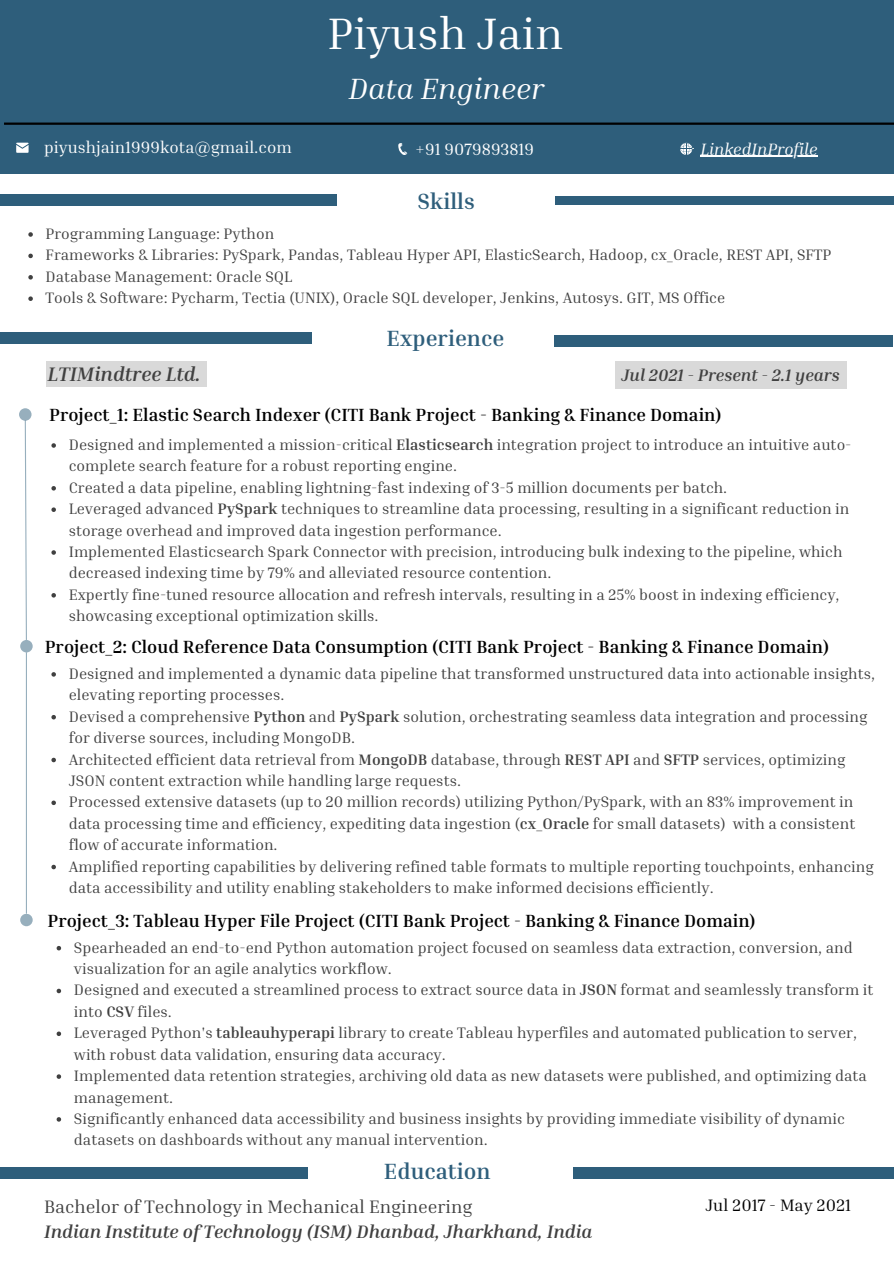
<style>
.page{position:relative;width:894px;height:1264px;background:#fff}
.page>*{position:absolute;margin:0;border:0;box-sizing:border-box;transform-origin:0 0}
.t1{font:45px "Inria Serif";color:#fff}
.t2{font:italic 30px "Inria Serif";color:#fff}
.t3{font:700 22.5px "Inria Serif";color:#2e5e7b}
.t4{font:italic 700 19.95px "Inria Serif";color:#404040}
.t5{font:italic 700 18.45px "Inria Serif";color:#404040}
.t6{font:18.45px "Inria Serif";color:#404040}
.t7{font:700 18px "Inria Serif";color:#000}
.t8{font:italic 700 16.95px "Inria Serif";color:#404040}
.t9{font:16.95px "Inria Serif";color:#000}
.t10{font:16.8px "Inria Serif";color:#fff}
.t11{font:italic 16.8px "Inria Serif";color:#fff}
.t12{font:15.45px/21.5px "Inria Serif";color:#404040}
.s1{font-weight:700}
</style>
<div class="page">
<div style="left:0;top:0;width:893px;height:174px;background:#2e5e7b"></div>
<hr style="left:4px;top:122px;width:889px;height:3px;background:#000">
<svg style="left:398px;top:143px;width:9px;height:12px"></svg>
<svg style="left:16px;top:143px;width:13px;height:10px"></svg>
<svg style="left:680px;top:143px;width:12px;height:12px"></svg>
<hr style="left:700px;top:156px;width:117px;height:1px;background:#fff">
<svg style="left:24px;top:421px;width:3px;height:219px"></svg>
<hr style="left:26px;top:652px;width:1px;height:261px;background:#2e5e7b">
<svg style="left:19px;top:408px;width:13px;height:13px"></svg>
<div style="left:0;top:332px;width:311px;height:12px;background:#2e5e7b"></div>
<div style="left:554px;top:335px;width:338px;height:12px;background:#2e5e7b"></div>
<div style="left:46px;top:361px;width:160px;height:25px;background:#d9d9d9"></div>
<svg style="left:51px;top:443px;width:5px;height:5px"></svg>
<svg style="left:51px;top:486px;width:5px;height:4px"></svg>
<svg style="left:51px;top:507px;width:5px;height:5px"></svg>
<svg style="left:51px;top:550px;width:5px;height:4px"></svg>
<svg style="left:51px;top:593px;width:5px;height:4px"></svg>
<div style="left:614px;top:361px;width:232px;height:27px;background:#d9d9d9"></div>
<svg style="left:20px;top:640px;width:13px;height:12px"></svg>
<svg style="left:20px;top:913px;width:13px;height:13px"></svg>
<div style="left:0;top:195px;width:336px;height:11px;background:#2e5e7b"></div>
<div style="left:555px;top:196px;width:338px;height:9px;background:#2e5e7b"></div>
<svg style="left:28px;top:232px;width:5px;height:5px"></svg>
<svg style="left:28px;top:254px;width:5px;height:4px"></svg>
<svg style="left:28px;top:275px;width:5px;height:4px"></svg>
<svg style="left:28px;top:296px;width:5px;height:5px"></svg>
<svg style="left:51px;top:672px;width:5px;height:4px"></svg>
<svg style="left:51px;top:715px;width:5px;height:4px"></svg>
<svg style="left:51px;top:757px;width:5px;height:5px"></svg>
<svg style="left:51px;top:800px;width:5px;height:5px"></svg>
<svg style="left:51px;top:864px;width:5px;height:5px"></svg>
<svg style="left:57px;top:946px;width:4px;height:4px"></svg>
<svg style="left:57px;top:988px;width:4px;height:5px"></svg>
<svg style="left:57px;top:1031px;width:4px;height:5px"></svg>
<svg style="left:57px;top:1074px;width:4px;height:4px"></svg>
<svg style="left:57px;top:1117px;width:4px;height:4px"></svg>
<div style="left:0;top:1167px;width:307px;height:11px;background:#2e5e7b"></div>
<div style="left:573px;top:1167px;width:320px;height:11px;background:#2e5e7b"></div>
<p class="t1" style="left:327px;top:6px;width:237px">Piyush Jain</p>
<p class="t2" style="left:348px;top:70px;width:197px">Data Engineer</p>
<p class="t10" style="left:44px;top:137px;width:249px">piyushjain1999kota@gmail.com</p>
<p class="t10" style="left:415px;top:138px;width:120px">+91 9079893819</p>
<p class="t11" style="left:700px;top:138px;width:119px">LinkedInProfile</p>
<p class="t3" style="left:417px;top:187px;width:59px">Skills</p>
<p class="t12" style="left:46px;top:222px;width:230px">Programming Language: Python</p>
<p class="t12" style="left:46px;top:244px;width:787px">Frameworks &amp; Libraries: PySpark, Pandas, Tableau Hyper API, ElasticSearch, Hadoop, cx_Oracle, REST API, SFTP</p>
<p class="t12" style="left:46px;top:265px;width:248px">Database Management: Oracle SQL</p>
<p class="t12" style="left:46px;top:287px;width:680px">Tools &amp; Software: Pycharm, Tectia (UNIX), Oracle SQL developer, Jenkins, Autosys. GIT, MS Office</p>
<p class="t4" style="left:48px;top:361px;width:155px">LTIMindtree Ltd.</p>
<p class="t3" style="left:386px;top:324px;width:119px">Experience</p>
<p class="t8" style="left:621px;top:364px;width:219px">Jul 2021 - Present - 2.1 years</p>
<p class="t7" style="left:49px;top:403px;width:673px">Project_1: Elastic Search Indexer (CITI Bank Project - Banking &amp; Finance Domain)</p>
<p class="t12" style="left:69px;top:433px;width:784px">Designed and implemented a mission-critical <span class="s1">Elasticsearch</span> integration project to introduce an intuitive auto&shy;complete search feature for a robust reporting engine.</p>
<p class="t12" style="left:69px;top:476px;width:659px">Created a data pipeline, enabling lightning-fast indexing of 3-5 million documents per batch.</p>
<p class="t12" style="left:69px;top:497px;width:782px">Leveraged advanced <span class="s1">PySpark</span> techniques to streamline data processing, resulting in a significant reduction in storage overhead and improved data ingestion performance.</p>
<p class="t12" style="left:69px;top:540px;width:775px">Implemented Elasticsearch Spark Connector with precision, introducing bulk indexing to the pipeline, which decreased indexing time by 79% and alleviated resource contention.</p>
<p class="t12" style="left:69px;top:583px;width:772px">Expertly fine-tuned resource allocation and refresh intervals, resulting in a 25% boost in indexing efficiency, showcasing exceptional optimization skills.</p>
<p class="t7" style="left:45px;top:635px;width:785px">Project_2: Cloud Reference Data Consumption (CITI Bank Project - Banking &amp; Finance Domain)</p>
<p class="t12" style="left:69px;top:662px;width:807px">Designed and implemented a dynamic data pipeline that transformed unstructured data into actionable insights, elevating reporting processes.</p>
<p class="t12" style="left:69px;top:705px;width:800px">Devised a comprehensive <span class="s1">Python</span> and <span class="s1">PySpark</span> solution, orchestrating seamless data integration and processing for diverse sources, including MongoDB.</p>
<p class="t12" style="left:69px;top:748px;width:778px">Architected efficient data retrieval from <span class="s1">MongoDB</span> database, through <span class="s1">REST API</span> and <span class="s1">SFTP</span> services, optimizing<br>JSON content extraction while handling large requests.</p>
<p class="t12" style="left:69px;top:790px;width:787px">Processed extensive datasets (up to 20 million records) utilizing Python/PySpark, with an 83% improvement in data processing time and efficiency, expediting data ingestion (<span class="s1">cx_Oracle</span> for small datasets) with a consistent flow of accurate information.</p>
<p class="t12" style="left:69px;top:855px;width:806px">Amplified reporting capabilities by delivering refined table formats to multiple reporting touchpoints, enhancing data accessibility and utility enabling stakeholders to make informed decisions efficiently.</p>
<p class="t7" style="left:48px;top:909px;width:709px">Project_3: Tableau Hyper File Project (CITI Bank Project - Banking &amp; Finance Domain)</p>
<p class="t12" style="left:74px;top:936px;width:780px">Spearheaded an end-to-end Python automation project focused on seamless data extraction, conversion, and visualization for an agile analytics workflow.</p>
<p class="t12" style="left:74px;top:978px;width:800px">Designed and executed a streamlined process to extract source data in <span class="s1">JSON</span> format and seamlessly transform it into <span class="s1">CSV</span> files.</p>
<p class="t12" style="left:74px;top:1021px;width:784px">Leveraged Python's <span class="s1">tableauhyperapi</span> library to create Tableau hyperfiles and automated publication to server, with robust data validation, ensuring data accuracy.</p>
<p class="t12" style="left:74px;top:1064px;width:794px">Implemented data retention strategies, archiving old data as new datasets were published, and optimizing data management.</p>
<p class="t12" style="left:74px;top:1107px;width:772px">Significantly enhanced data accessibility and business insights by providing immediate visibility of dynamic datasets on dashboards without any manual intervention.</p>
<p class="t3" style="left:384px;top:1157px;width:108px">Education</p>
<p class="t6" style="left:44px;top:1195px;width:429px">Bachelor of Technology in Mechanical Engineering</p>
<p class="t5" style="left:44px;top:1219px;width:549px">Indian Institute of Technology (ISM) Dhanbad, Jharkhand, India</p>
<p class="t9" style="left:705px;top:1194px;width:147px">Jul 2017 - May 2021</p>
</div>
